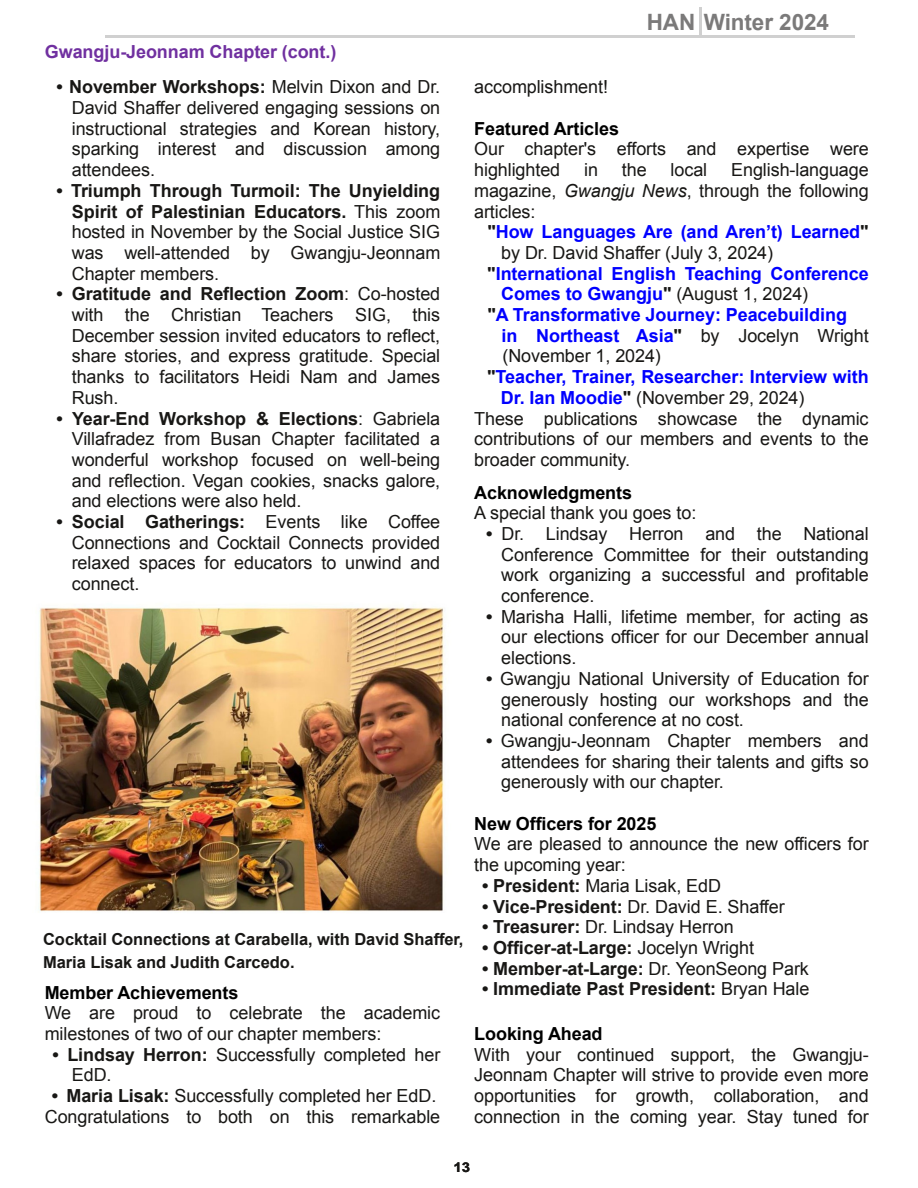
<style>
.page{position:relative;width:918px;height:1188px;background:#fff}
.page>*{position:absolute;margin:0;border:0;box-sizing:border-box;transform-origin:0 0}
.t1{font:700 22.5px "Arial";letter-spacing:-.005em;color:#7b7a7a}
.t2{font:18px/20.7px "Arial";letter-spacing:-.005em;color:#181715;text-align:justify}
.t3{font:700 18px "Arial";letter-spacing:-.005em;color:#00f}
.t4{font:700 18px "Arial";letter-spacing:-.005em;color:#181715}
.t5{font:700 18px "Arial";letter-spacing:-.005em;color:#000}
.t6{font:700 18px "Arial";color:#7030a0}
.t7{font:700 16.5px/22.5px "Arial";color:#181715}
.t8{font:700 13.5px "Arial";color:#181715;scale:1.12 1}
.s1{font-weight:700}
.s2{font-style:italic}
.s3{color:#181715}
.s4{font-weight:400;color:#181715}
.s5{font-weight:700;color:#00f}
.s6{font-weight:400}
</style>
<div class="page">
<hr style="left:701px;top:36px;width:153px;height:2px;background:#d0d0d0">
<hr style="left:699px;top:8px;width:2px;height:28px;background:#d0d0d0">
<hr style="left:105px;top:36px;width:594px;height:2px;background:#d0d0d0">
<img style="left:39px;top:607px;width:406px;height:305px">
<p class="t6" style="left:45px;top:42px;width:293px">Gwangju-Jeonnam Chapter (cont.)</p>
<p class="t2" style="left:72px;top:77px;width:370px;text-indent:-15px"><span class="s1">• November Workshops:</span> Melvin Dixon and Dr.<br>David Shaffer delivered engaging sessions on instructional strategies and Korean history, sparking interest and discussion among attendees.</p>
<p class="t2" style="left:72px;top:180px;width:370px;text-indent:-15px"><span class="s1">• Triumph Through Turmoil: The Unyielding Spirit of Palestinian Educators.</span> This zoom hosted in November by the Social Justice SIG was well-attended by Gwangju-Jeonnam Chapter members.</p>
<p class="t2" style="left:72px;top:284px;width:370px;text-indent:-15px"><span class="s1">• Gratitude and Reflection Zoom</span>: Co-hosted with the Christian Teachers SIG, this December session invited educators to reflect, share stories, and express gratitude. Special thanks to facilitators Heidi Nam and James Rush.</p>
<p class="t2" style="left:72px;top:408px;width:370px;text-indent:-15px"><span class="s1">• Year-End Workshop &amp; Elections</span>: Gabriela Villafradez from Busan Chapter facilitated a wonderful workshop focused on well-being and reflection. Vegan cookies, snacks galore, and elections were also held.</p>
<p class="t2" style="left:72px;top:511px;width:370px;text-indent:-15px"><span class="s1">• Social Gatherings:</span> Events like Coffee Connections and Cocktail Connects provided relaxed spaces for educators to unwind and connect.</p>
<p class="t7" style="left:43px;top:928px;width:422px">Cocktail Connections at Carabella, with David Shaffer,<br>Maria Lisak and Judith Carcedo.</p>
<p class="t5" style="left:45px;top:982px;width:195px">Member Achievements</p>
<p class="t2" style="left:45px;top:1003px;width:397px">We are proud to celebrate the academic milestones of two of our chapter members:</p>
<p class="t2" style="left:72px;top:1044px;width:370px;text-indent:-19px"><span class="s1">• Lindsay Herron:</span> Successfully completed her<br>EdD.</p>
<p class="t2" style="left:45px;top:1086px;width:397px;text-align:center"><span class="s1">• Maria Lisak:</span> Successfully completed her EdD.<br>Congratulations to both on this remarkable</p>
<p class="t1" style="left:647px;top:10px;width:184px">HAN Winter 2024</p>
<p class="t2" style="left:474px;top:77px;width:135px">accomplishment!</p>
<p class="t5" style="left:474px;top:118px;width:146px">Featured Articles</p>
<p class="t2" style="left:474px;top:139px;width:396px">Our chapter's efforts and expertise were highlighted</p>
<p class="t2" style="left:474px;top:160px;width:396px;text-indent:257px">English-language magazine, <span class="s2">Gwangju News</span>, through the following articles:</p>
<p class="t3" style="left:487px;top:222px;width:383px"><span class="s3">"</span>How Languages Are (and Aren’t) Learned<span class="s3">"</span></p>
<p class="t2" style="left:501px;top:242px;width:273px">by Dr. David Shaffer (July 3, 2024)</p>
<p class="t3" style="left:487px;top:263px;width:383px"><span class="s3">"</span>International English Teaching Conference</p>
<p class="t3" style="left:501px;top:284px;width:309px">Comes to Gwangju<span class="s3">"</span> <span class="s4">(August 1, 2024)</span></p>
<p class="t3" style="left:487px;top:305px;width:361px"><span class="s3">"</span>A Transformative Journey: Peacebuilding</p>
<p class="t3" style="left:502px;top:325px;width:369px">in Northeast Asia<span class="s3">"</span> <span class="s4">by Jocelyn Wright</span></p>
<p class="t2" style="left:503px;top:346px;width:160px">(November 1, 2024)</p>
<p class="t3" style="left:487px;top:367px;width:383px"><span class="s3">"</span>Teacher, Trainer, Researcher: Interview with</p>
<p class="t2" style="left:501px;top:387px;width:305px"><span class="s5">Dr. Ian Moodie</span><span class="s1">"</span> (November 29, 2024)</p>
<p class="t2" style="left:474px;top:408px;width:396px">These publications showcase the dynamic</p>
<p class="t2" style="left:474px;top:429px;width:396px">contributions of our members and events to the</p>
<p class="t2" style="left:474px;top:449px;width:158px">broader community.</p>
<p class="t5" style="left:474px;top:482px;width:159px">Acknowledgments</p>
<p class="t2" style="left:474px;top:503px;width:224px">A special thank you goes to:</p>
<p class="t2" style="left:501px;top:523px;width:369px;text-indent:-15px"><span class="s1">•</span> Dr. Lindsay Herron and the National Conference Committee for their outstanding work organizing a successful and profitable conference.</p>
<p class="t2" style="left:501px;top:606px;width:369px;text-indent:-15px"><span class="s1">•</span> Marisha Halli, lifetime member, for acting as our elections officer for our December annual elections.</p>
<p class="t2" style="left:501px;top:668px;width:369px;text-indent:-15px"><span class="s1">•</span> Gwangju National University of Education for generously hosting our workshops and the national conference at no cost.</p>
<p class="t2" style="left:501px;top:730px;width:369px;text-indent:-15px"><span class="s1">•</span> Gwangju-Jeonnam Chapter members and attendees for sharing their talents and gifts so generously with our chapter.</p>
<p class="t5" style="left:474px;top:813px;width:184px">New Officers for 2025</p>
<p class="t2" style="left:474px;top:834px;width:396px">We are pleased to announce the new officers for the upcoming year:</p>
<p class="t2" style="left:482px;top:875px;width:241px"><span class="s1">• President:</span> Maria Lisak, EdD</p>
<p class="t2" style="left:482px;top:896px;width:304px"><span class="s1">• Vice-President:</span> Dr. David E. Shaffer</p>
<p class="t2" style="left:482px;top:917px;width:253px"><span class="s1">• Treasurer:</span> Dr. Lindsay Herron</p>
<p class="t4" style="left:482px;top:938px;width:273px">• Officer-at-Large: <span class="s6">Jocelyn Wright</span></p>
<p class="t4" style="left:482px;top:958px;width:328px">• Member-at-Large: <span class="s6">Dr. YeonSeong Park</span></p>
<p class="t4" style="left:482px;top:979px;width:329px">• Immediate Past President: <span class="s6">Bryan Hale</span></p>
<p class="t5" style="left:474px;top:1024px;width:130px">Looking Ahead</p>
<p class="t2" style="left:474px;top:1044px;width:396px">With your continued support, the Gwangju-Jeonnam Chapter will strive to provide even more opportunities for growth, collaboration, and connection in the coming year. Stay tuned for</p>
<p class="t2" style="left:584px;top:160px;width:15px">in</p>
<p class="t2" style="left:622px;top:160px;width:26px">the</p>
<p class="t2" style="left:671px;top:160px;width:38px">local</p>
<p class="t8" style="left:454px;top:1160px;width:16px">13</p>
</div>
